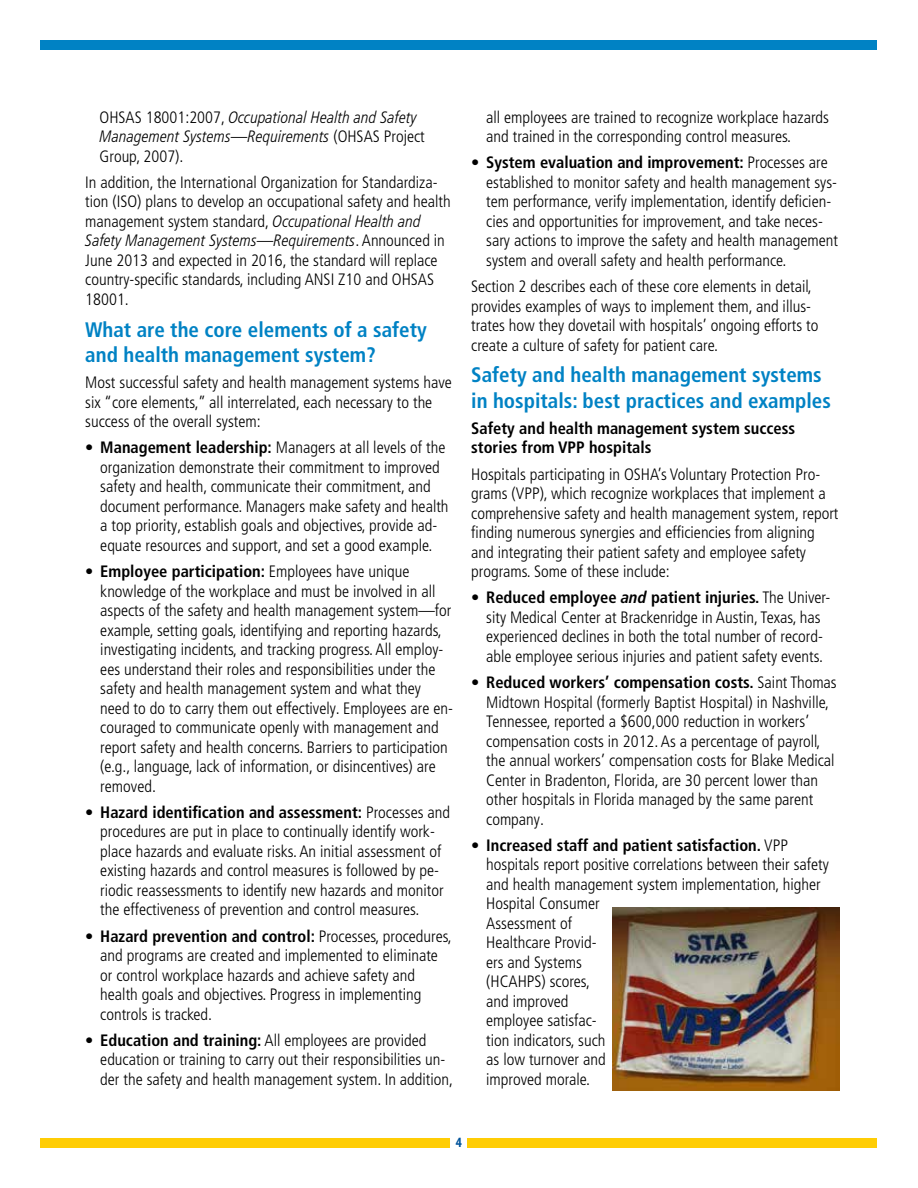
<style>
.page{position:relative;width:918px;height:1188px;background:#fff}
.page>*{position:absolute;margin:0;border:0;box-sizing:border-box;transform-origin:0 0}
.Body_Subhead{font:700 condensed 21px/25.2px "Frutiger LT Pro";color:#0082c4}
.Regular_body_text{font:300 condensed 16.5px/19.5px "Frutiger LT Pro";color:#000}
.Regular_body_text-2{font:italic 300 condensed 16.5px/19.5px "Frutiger LT Pro";color:#000}
.Bold_subhead{font:700 condensed 16.5px/19.5px "Frutiger LT Pro";color:#000}
.t1{font:700 condensed 14.25px "Myriad Pro";color:#00539b}
.s1{font-style:normal}
.s2{font-style:italic}
.s3{font-weight:700}
.s4{font-weight:700;font-style:italic}
</style>
<div class="page">
<div style="left:40px;top:40px;width:838px;height:10px;background:#0082c4"></div>
<div style="left:40px;top:1138px;width:838px;height:10px;background:#ffcd05"></div>
<div style="left:451px;top:1138px;width:16px;height:10px;background:#fff"></div>
<img style="left:612px;top:907px;width:227px;height:184px">
<p class="Regular_body_text-2" style="left:100px;top:107px;width:327px"><span class="s1">OHSAS 18001:2007,</span> Occupational Health and Safety<br>Management Systems—Requirements <span class="s1">(OHSAS Project<br>Group, 2007).</span></p>
<p class="Regular_body_text" style="left:85px;top:173px;width:367px">In addition, the International Organization for Standardiza&shy;tion (ISO) plans to develop an occupational safety and health management system standard, <span class="s2">Occupational Health and Safety Management Systems—Requirements</span>. Announced in June 2013 and expected in 2016, the standard will replace country-specific standards, including ANSI Z10 and OHSAS 18001.</p>
<p class="Body_Subhead" style="left:85px;top:317px;width:343px">What are the core elements of a safety and health management system?</p>
<p class="Regular_body_text" style="left:85px;top:373px;width:368px">Most successful safety and health management systems have six “core elements,” all interrelated, each necessary to the success of the overall system:</p>
<p class="Regular_body_text" style="left:100px;top:438px;width:350px;text-indent:-15px">• <span class="s3">Management leadership:</span> Managers at all levels of the organization demonstrate their commitment to improved safety and health, communicate their commitment, and document performance. Managers make safety and health a top priority, establish goals and objectives, provide ad&shy;equate resources and support, and set a good example.</p>
<p class="Regular_body_text" style="left:100px;top:562px;width:354px;text-indent:-15px">• <span class="s3">Employee participation:</span> Employees have unique knowledge of the workplace and must be involved in all aspects of the safety and health management system—for example, setting goals, identifying and reporting hazards, investigating incidents, and tracking progress. All employ&shy;ees understand their roles and responsibilities under the safety and health management system and what they need to do to carry them out effectively. Employees are en&shy;couraged to communicate openly with management and report safety and health concerns. Barriers to participation (e.g., language, lack of information, or disincentives) are removed.</p>
<p class="Regular_body_text" style="left:100px;top:803px;width:351px;text-indent:-15px">• <span class="s3">Hazard identification and assessment:</span> Processes and procedures are put in place to continually identify work&shy;place hazards and evaluate risks. An initial assessment of existing hazards and control measures is followed by pe&shy;riodic reassessments to identify new hazards and monitor the effectiveness of prevention and control measures.</p>
<p class="Regular_body_text" style="left:100px;top:926px;width:353px;text-indent:-15px">• <span class="s3">Hazard prevention and control:</span> Processes, procedures, and programs are created and implemented to eliminate or control workplace hazards and achieve safety and health goals and objectives. Progress in implementing controls is tracked.</p>
<p class="Regular_body_text" style="left:100px;top:1031px;width:354px;text-indent:-15px">• <span class="s3">Education and training:</span> All employees are provided education or training to carry out their responsibilities un&shy;der the safety and health management system. In addition,</p>
<p class="Regular_body_text" style="left:486px;top:107px;width:344px">all employees are trained to recognize workplace hazards and trained in the corresponding control measures.</p>
<p class="Regular_body_text" style="left:486px;top:153px;width:353px;text-indent:-15px">• <span class="s3">System evaluation and improvement:</span> Processes are established to monitor safety and health management sys&shy;tem performance, verify implementation, identify deficien&shy;cies and opportunities for improvement, and take neces&shy;sary actions to improve the safety and health management system and overall safety and health performance.</p>
<p class="Regular_body_text" style="left:471px;top:277px;width:349px">Section 2 describes each of these core elements in detail, provides examples of ways to implement them, and illus&shy;trates how they dovetail with hospitals’ ongoing efforts to create a culture of safety for patient care.</p>
<p class="Body_Subhead" style="left:471px;top:363px;width:361px">Safety and health management systems in hospitals: best practices and examples</p>
<p class="Bold_subhead" style="left:471px;top:418px;width:325px">Safety and health management system success stories from VPP hospitals</p>
<p class="Regular_body_text" style="left:471px;top:464px;width:369px">Hospitals participating in OSHA’s Voluntary Protection Pro&shy;grams (VPP), which recognize workplaces that implement a comprehensive safety and health management system, report finding numerous synergies and efficiencies from aligning and integrating their patient safety and employee safety programs. Some of these include:</p>
<p class="Regular_body_text" style="left:471px;top:588px;width:361px;text-align:center">• <span class="s3">Reduced employee</span> <span class="s4">and</span> <span class="s3">patient injuries.</span> The Univer&shy;sity Medical Center at Brackenridge in Austin, Texas, has experienced declines in both the total number of record&shy;able employee serious injuries and patient safety events.</p>
<p class="Regular_body_text" style="left:486px;top:673px;width:352px;text-indent:-15px">• <span class="s3">Reduced workers’ compensation costs.</span> Saint Thomas Midtown Hospital (formerly Baptist Hospital) in Nashville, Tennessee, reported a $600,000 reduction in workers’ compensation costs in 2012. As a percentage of payroll, the annual workers’ compensation costs for Blake Medical Center in Bradenton, Florida, are 30 percent lower than other hospitals in Florida managed by the same parent company.</p>
<p class="Regular_body_text" style="left:486px;top:836px;width:344px;text-indent:-15px">• <span class="s3">Increased staff and patient satisfaction.</span> VPP hospitals report positive correlations between their safety and health management system implementation, higher<br>Hospital Consumer<br>Assessment of<br>Healthcare Provid-<br>ers and Systems<br>(HCAHPS) scores,<br>and improved<br>employee satisfac-<br>tion indicators, such<br>as low turnover and<br>improved morale.</p>
<p class="t1" style="left:456px;top:1134px;width:8px">4</p>
</div>
